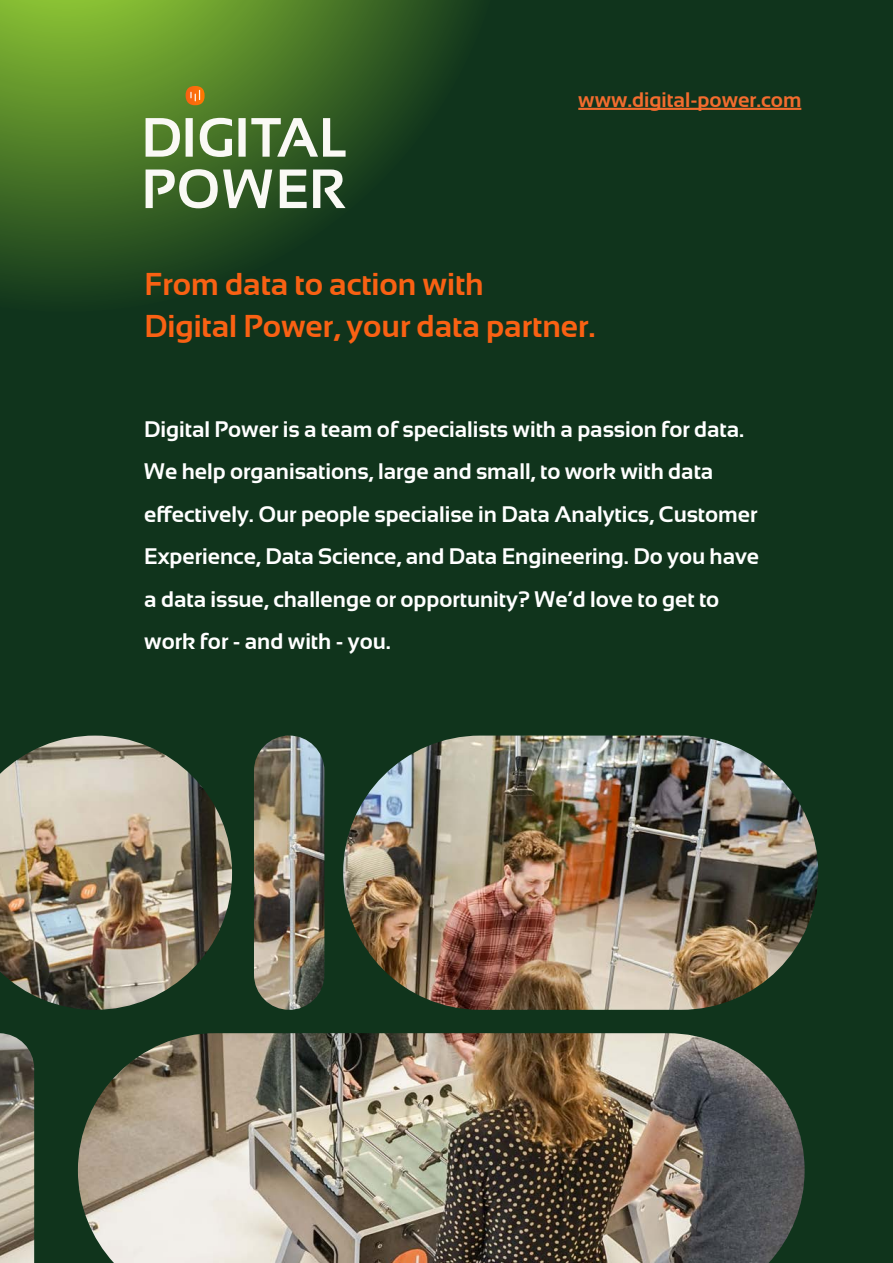
<style>
.page{position:relative;width:893px;height:1263px;background:#10341c}
.page>*{position:absolute;margin:0;border:0;box-sizing:border-box;transform-origin:0 0}
.t1{font:700 31.65px/42.2px "Sansation";color:#f96113}
.t2{font:700 22.5px/42.6px "Sansation";color:#fff}
.t3{font:700 21px "Sansation";color:#f36c2e}
</style>
<div class="page">
<svg style="left:0;top:0;width:470px;height:292px"></svg>
<img style="left:0;top:735px;width:818px;height:528px">
<svg style="left:186px;top:86px;width:19px;height:19px"></svg>
<svg style="left:190px;top:90px;width:10px;height:11px"></svg>
<svg style="left:146px;top:118px;width:200px;height:90px;background:#7f9971"></svg>
<hr style="left:578px;top:108px;width:223px;height:2px;background:#f36c2e">
<p class="t3" style="left:578px;top:88px;width:225px">www.digital-power.com</p>
<h1 class="t1" style="left:145px;top:263px;width:453px">From data to action with<br>Digital Power, your data partner.</h1>
<p class="t2" style="left:144px;top:408px;width:616px">Digital Power is a team of specialists with a passion for data.<br>We help organisations, large and small, to work with data effectively. Our people specialise in Data Analytics, Customer Experience, Data Science, and Data Engineering. Do you have a data issue, challenge or opportunity? We’d love to get to work for - and with - you.</p>
</div>
